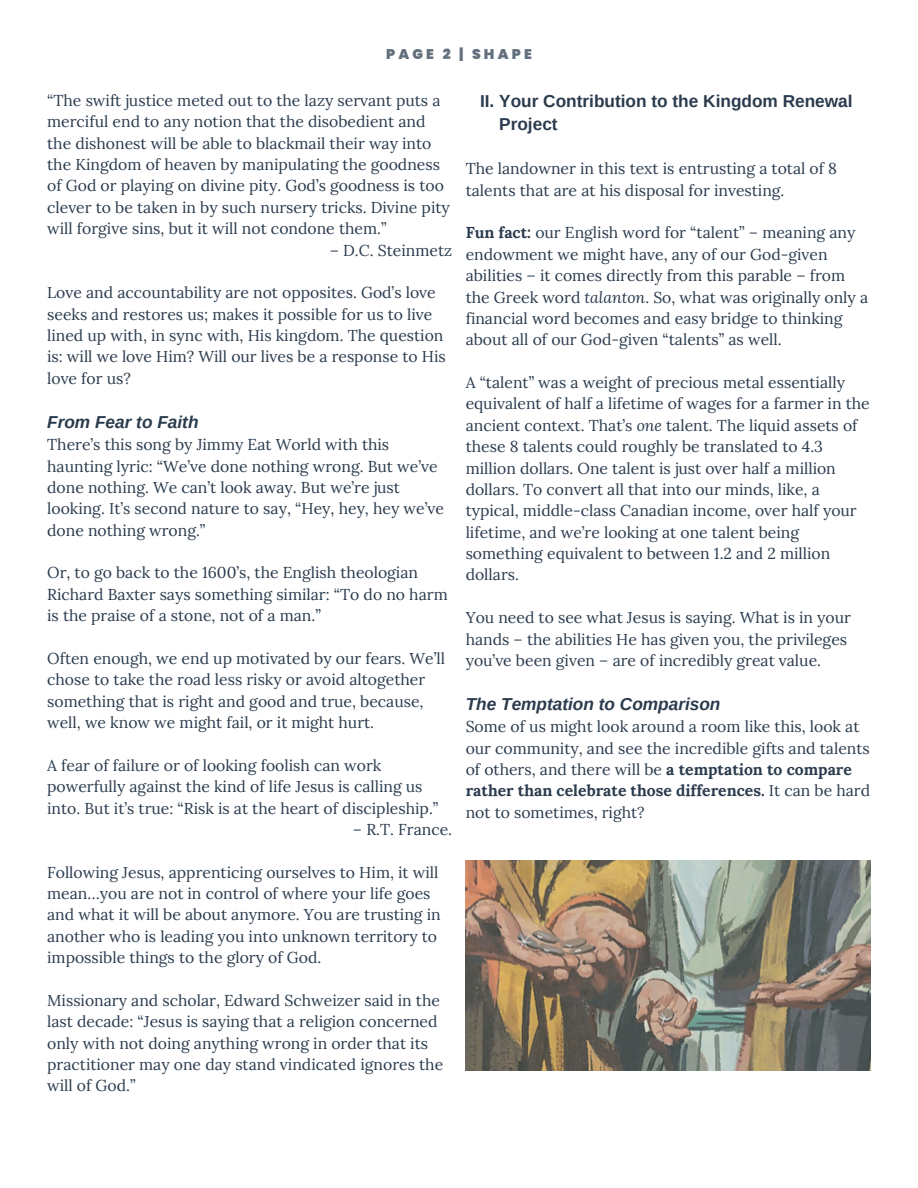
<style>
.page{position:relative;width:918px;height:1188px;background:#fff}
.page>*{position:absolute;margin:0;border:0;box-sizing:border-box;transform-origin:0 0}
.t1{font:700 17.25px/23.7px "Arimo";color:#2a3b4d}
.t2{font:italic 700 17.25px "Arimo";color:#2a3b4d}
.t3{font:15.75px/21.3px "Lora";color:#2a3b4d}
.t4{font:900 13.95px "Poppins";letter-spacing:.23em;color:#2a3b4d}
.s1{font-weight:700}
.s2{font-style:italic}
</style>
<div class="page">
<img style="left:466px;top:860px;width:405px;height:211px">
<p class="t4" style="left:386px;top:45px;width:147px">PAGE 2 | SHAPE</p>
<h2 class="t3" style="left:47px;top:90px;width:404px">“The swift justice meted out to the lazy servant puts a merciful end to any notion that the disobedient and the dishonest will be able to blackmail their way into the Kingdom of heaven by manipulating the goodness of God or playing on divine pity. God’s goodness is too clever to be taken in by such nursery tricks. Divine pity will forgive sins, but it will not condone them.”</h2>
<h2 class="t3" style="left:330px;top:239px;width:124px">– D.C. Steinmetz</h2>
<h2 class="t3" style="left:47px;top:282px;width:400px">Love and accountability are not opposites. God’s love seeks and restores us; makes it possible for us to live lined up with, in sync with, His kingdom. The question is: will we love Him? Will our lives be a response to His love for us?</h2>
<h2 class="t2" style="left:47px;top:412px;width:153px">From Fear to Faith</h2>
<h2 class="t3" style="left:47px;top:434px;width:398px">There’s this song by Jimmy Eat World with this haunting lyric: “We’ve done nothing wrong. But we’ve done nothing. We can’t look away. But we’re just looking. It’s second nature to say, “Hey, hey, hey we’ve done nothing wrong.”</h2>
<h1 class="t3" style="left:47px;top:562px;width:402px">Or, to go back to the 1600’s, the English theologian<br>Richard Baxter says something similar: “To do no harm is the praise of a stone, not of a man.”</h1>
<h2 class="t3" style="left:47px;top:648px;width:399px">Often enough, we end up motivated by our fears. We’ll chose to take the road less risky or avoid altogether something that is right and good and true, because, well, we know we might fail, or it might hurt.</h2>
<h2 class="t3" style="left:47px;top:754px;width:393px">A fear of failure or of looking foolish can work powerfully against the kind of life Jesus is calling us into. But it’s true: “Risk is at the heart of discipleship.”</h2>
<h2 class="t3" style="left:353px;top:819px;width:101px">– R.T. France.</h2>
<h2 class="t3" style="left:47px;top:861px;width:395px">Following Jesus, apprenticing ourselves to Him, it will mean…you are not in control of where your life goes and what it will be about anymore. You are trusting in another who is leading you into unknown territory to impossible things to the glory of God.</h2>
<h2 class="t3" style="left:47px;top:990px;width:398px">Missionary and scholar, Edward Schweizer said in the last decade: “Jesus is saying that a religion concerned only with not doing anything wrong in order that its practitioner may one day stand vindicated ignores the will of God.”</h2>
<p class="t1" style="left:499px;top:89px;width:355px;text-indent:-19px">II. Your Contribution to the Kingdom Renewal<br>Project</p>
<h2 class="t3" style="left:466px;top:158px;width:373px">The landowner in this text is entrusting a total of 8 talents that are at his disposal for investing.</h2>
<h2 class="t3" style="left:466px;top:222px;width:404px"><span class="s1">Fun fact:</span> our English word for “talent” – meaning any endowment we might have, any of our God-given abilities – it comes directly from this parable – from the Greek word <span class="s2">talanton</span>. So, what was originally only a financial word becomes and easy bridge to thinking about all of our God-given “talents” as well.</h2>
<h2 class="t3" style="left:466px;top:372px;width:406px">A “talent” was a weight of precious metal essentially equivalent of half a lifetime of wages for a farmer in the ancient context. That’s <span class="s2">one</span> talent. The liquid assets of these 8 talents could roughly be translated to 4.3 million dollars. One talent is just over half a million dollars. To convert all that into our minds, like, a typical, middle-class Canadian income, over half your lifetime, and we’re looking at one talent being something equivalent to between 1.2 and 2 million dollars.</h2>
<h2 class="t3" style="left:466px;top:607px;width:387px">You need to see what Jesus is saying. What is in your hands – the abilities He has given you, the privileges you’ve been given – are of incredibly great value.</h2>
<h2 class="t2" style="left:466px;top:694px;width:256px">The Temptation to Comparison</h2>
<h2 class="t3" style="left:466px;top:716px;width:406px">Some of us might look around a room like this, look at our community, and see the incredible gifts and talents of others, and there will be <span class="s1">a temptation to compare rather than celebrate those differences.</span> It can be hard not to sometimes, right?</h2>
</div>
